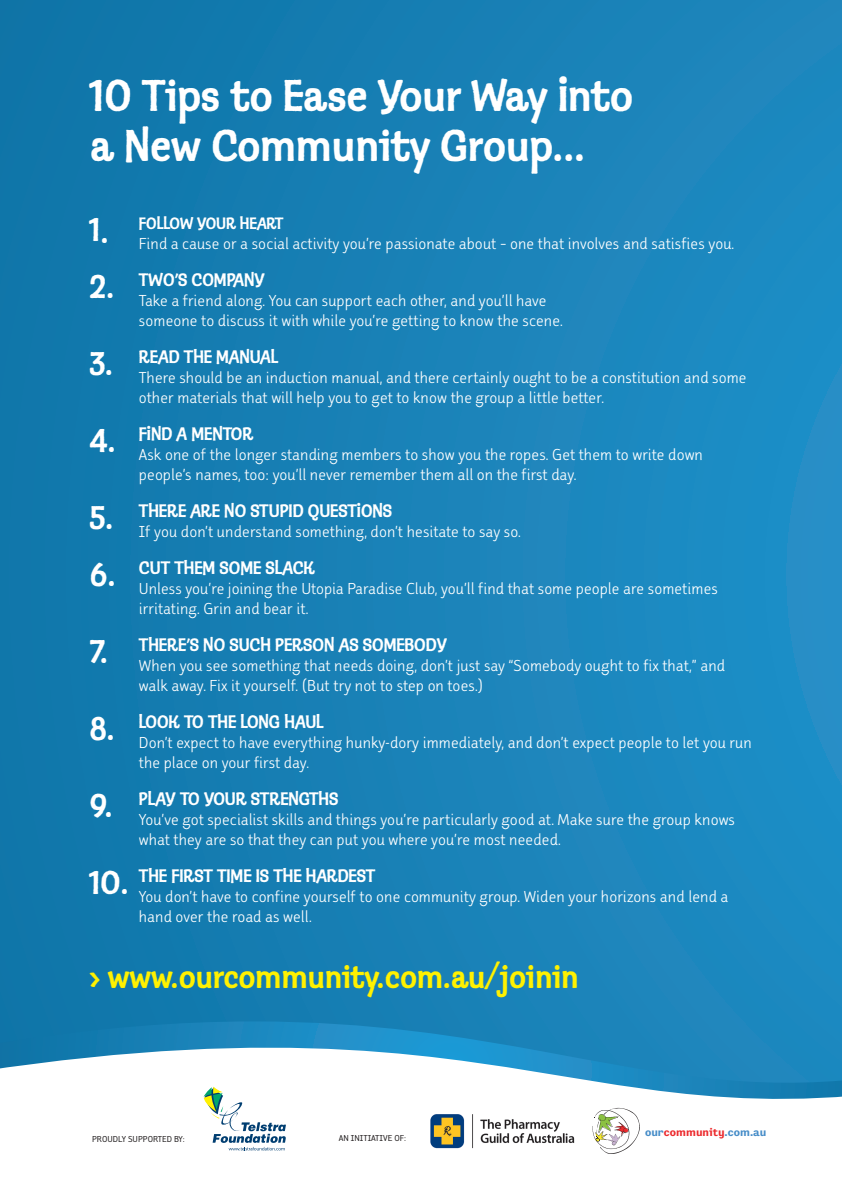
<style>
.page{position:relative;width:842px;height:1191px;background:#fff}
.page>*{position:absolute;margin:0;border:0;box-sizing:border-box;transform-origin:0 0}
._00_Main_Page_Headin{font:46.7px/50.1px "Klepto ITC";color:#fff}
._00_Main_Page_Headin-2{font:34px "Klepto ITC";color:#fff101}
._02_Body_Text{font:19px/20px "Faceplate Sans OT A Gauge";letter-spacing:.005em;color:#fff}
._02_Body_Text_BOLD{font:19px "Klepto ITC";color:#fff}
._02_Body_Text_BOLD-2{font:17.3px "Klepto ITC";color:#fff}
.t1{font:700 11.1px "Preface";color:#478dc8}
._02_Body_Text-2{font:10.3px "Faceplate Sans OT B Gauge";color:#231f20}
.s1{font-size:34.6px}
.s2{color:#ec2a2d}
</style>
<div class="page">
<div style="left:0;top:0;width:842px;height:1090px;background:linear-gradient(to right,#1076a9,#208dc5)"></div>
<svg style="left:0;top:956px;width:842px;height:198px"></svg>
<img style="left:418px;top:1100px;width:162px;height:54px">
<svg style="left:592px;top:1107px;width:48px;height:46px"></svg>
<svg style="left:204px;top:1086px;width:82px;height:64px"></svg>
<p class="_00_Main_Page_Headin" style="left:90px;top:72px;width:544px">10 Tips to Ease Your Way Into a New Community Group...</p>
<p class="_02_Body_Text_BOLD-2" style="left:90px;top:214px;width:195px"><span class="s1">1.</span> FOLLOW YOUR HEART</p>
<p class="_02_Body_Text" style="left:139px;top:233px;width:597px">Find a cause or a social activity you’re passionate about – one that involves and satisfies you.</p>
<p class="_02_Body_Text_BOLD" style="left:90px;top:269px;width:176px"><span class="s1">2.</span> TWO’S COMPANY</p>
<p class="_02_Body_Text" style="left:139px;top:290px;width:425px">Take a friend along. You can support each other, and you’ll have someone to discuss it with while you’re getting to know the scene.</p>
<p class="_02_Body_Text_BOLD" style="left:90px;top:346px;width:190px"><span class="s1">3.</span> READ THE MANUAL</p>
<p class="_02_Body_Text" style="left:139px;top:367px;width:609px">There should be an induction manual, and there certainly ought to be a constitution and some other materials that will help you to get to know the group a little better.</p>
<p class="_02_Body_Text_BOLD" style="left:90px;top:423px;width:165px"><span class="s1">4.</span> FIND A MENTOR</p>
<p class="_02_Body_Text" style="left:139px;top:444px;width:565px">Ask one of the longer standing members to show you the ropes. Get them to write down people’s names, too: you’ll never remember them all on the first day.</p>
<p class="_02_Body_Text_BOLD" style="left:90px;top:500px;width:304px"><span class="s1">5.</span> THERE ARE NO STUPÍD QUESTIONS</p>
<p class="_02_Body_Text" style="left:139px;top:521px;width:383px">If you don’t understand something, don’t hesitate to say so.</p>
<p class="_02_Body_Text_BOLD" style="left:90px;top:557px;width:227px"><span class="s1">6.</span> CUT THEM SOME SLACK</p>
<p class="_02_Body_Text" style="left:139px;top:578px;width:581px">Unless you’re joining the Utopia Paradise Club, you’ll find that some people are sometimes irritating. Grin and bear it.</p>
<p class="_02_Body_Text_BOLD" style="left:90px;top:634px;width:359px"><span class="s1">7.</span> THERE’S NO SUCH PERSON AS SOMEBODY</p>
<p class="_02_Body_Text" style="left:139px;top:655px;width:588px">When you see something that needs doing, don’t just say “Somebody ought to fix that,” and walk away. Fix it yourself. (But try not to step on toes.)</p>
<p class="_02_Body_Text_BOLD" style="left:90px;top:711px;width:235px"><span class="s1">8.</span> LOOK TO THE LONG HAUL</p>
<p class="_02_Body_Text" style="left:139px;top:732px;width:614px">Don’t expect to have everything hunky-dory immediately, and don’t expect people to let you run the place on your first day.</p>
<p class="_02_Body_Text_BOLD" style="left:90px;top:788px;width:250px"><span class="s1">9.</span> PLAY TO YOUR STRENGTHS</p>
<p class="_02_Body_Text" style="left:139px;top:809px;width:598px">You’ve got specialist skills and things you’re particularly good at. Make sure the group knows what they are so that they can put you where you’re most needed.</p>
<p class="_02_Body_Text_BOLD" style="left:90px;top:865px;width:287px"><span class="s1">10.</span> THE FÍRST TÍME ÍS THE HARDEST</p>
<p class="_02_Body_Text" style="left:139px;top:886px;width:591px">You don’t have to confine yourself to one community group. Widen your horizons and lend a hand over the road as well.</p>
<p class="_00_Main_Page_Headin-2" style="left:90px;top:958px;width:490px">› www.ourcommunity.com.au/joinin</p>
<p class="_02_Body_Text-2" style="left:92px;top:1134px;width:94px">PROUDLY SUPPORTED BY:</p>
<p class="_02_Body_Text-2" style="left:339px;top:1132px;width:69px">AN INITIATIVE OF:</p>
<p class="t1" style="left:645px;top:1126px;width:123px">our<span class="s2">community</span>.com.au</p>
</div>
